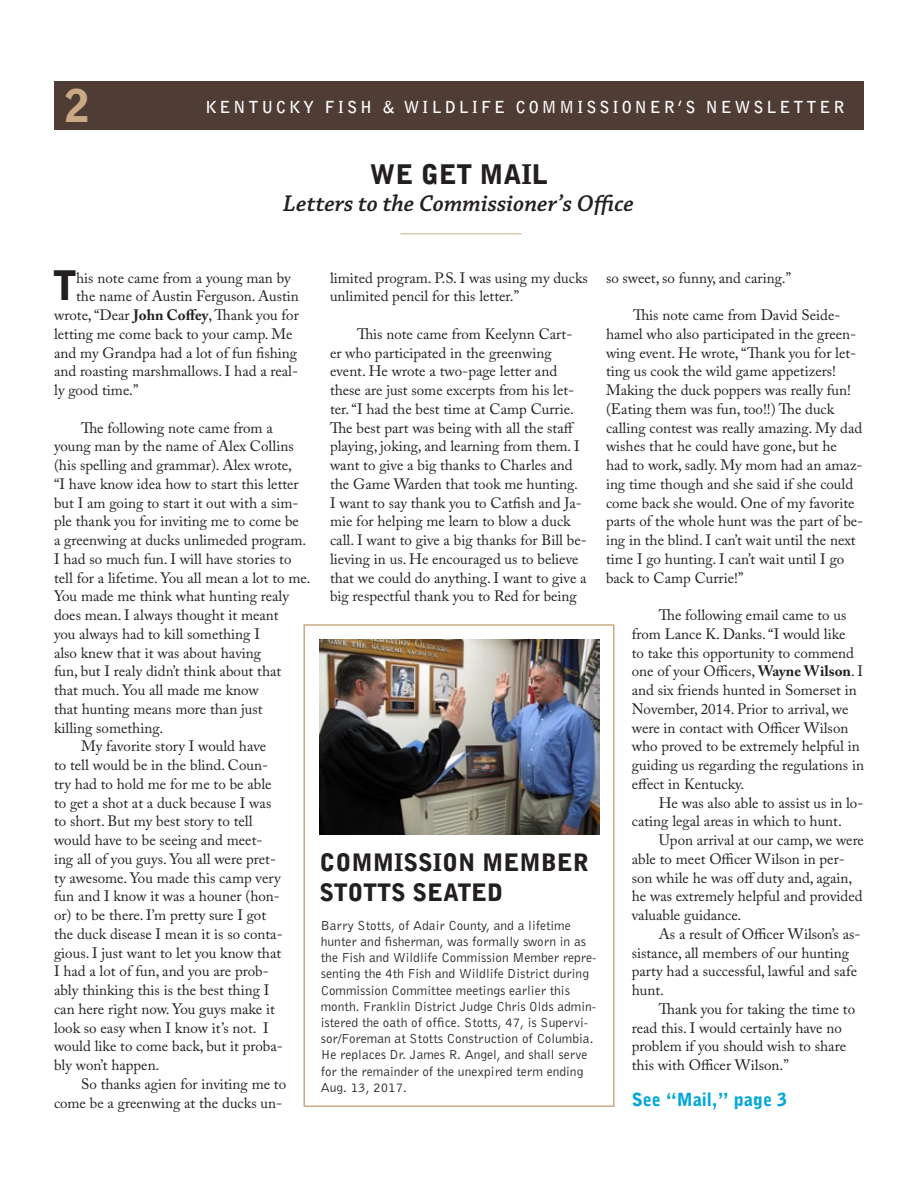
<style>
.page{position:relative;width:918px;height:1188px;background:#fff}
.page>*{position:absolute;margin:0;border:0;box-sizing:border-box;transform-origin:0 0}
.t1{font:900 45px "Bell Gothic Std";color:#caaa85}
.t2{font:900 40.65px "Bell Gothic BT";color:#231f20}
.t3{font:900 27px "Bell Gothic BT";color:#231f20}
.t4{font:italic 600 24px "Chaparral Pro";color:#231f20}
.t5{font:900 24px/30px "Bell Gothic BT";color:#231f20}
.t6{font:900 18px "Bell Gothic BT";color:#00a7d9}
.t7{font:700 16.5px "Bell Gothic Std";letter-spacing:.18em;color:#fff}
.t8{font:15px/18.8px "Adobe Caslon Pro";color:#231f20}
.t9{font:13.5px/16.2px "Bell Gothic BT";color:#231f20}
.s1{font-weight:700}
</style>
<div class="page">
<div style="left:54px;top:81px;width:810px;height:48px;background:#4f3c35"></div>
<hr style="left:400px;top:233px;width:121px;height:1px;background:#caaa85">
<div style="left:303px;top:624px;width:312px;height:483px;border:2px solid #caaa85"></div>
<img style="left:319px;top:640px;width:280px;height:195px">
<h1 class="t1" style="left:65px;top:80px;width:27px">2</h1>
<p class="t7" style="left:206px;top:97px;width:640px">KENTUCKY FISH &amp; WILDLIFE COMMISSIONER’S NEWSLETTER</p>
<h3 class="t3" style="left:370px;top:157px;width:179px">WE GET MAIL</h3>
<h3 class="t4" style="left:283px;top:190px;width:352px">Letters to the Commissioner’s Office</h3>
<h2 class="t2" style="left:53px;top:260px;width:24px">T</h2>
<p class="t8" style="left:76px;top:268px;width:216px">his note came from a young man by</p>
<p class="t8" style="left:76px;top:287px;width:224px">the name of Austin Ferguson. Austin</p>
<p class="t8" style="left:54px;top:306px;width:246px">wrote, “Dear <span class="s1">John Coffey</span>, Thank you for</p>
<p class="t8" style="left:54px;top:324px;width:240px">letting me come back to your camp. Me</p>
<p class="t8" style="left:54px;top:343px;width:245px">and my Grandpa had a lot of fun fishing</p>
<p class="t8" style="left:54px;top:362px;width:246px">and roasting marshmallows. I had a real-</p>
<p class="t8" style="left:54px;top:381px;width:86px">ly good time.”</p>
<p class="t8" style="left:81px;top:418px;width:193px">The following note came from a</p>
<p class="t8" style="left:54px;top:437px;width:241px">young man by the name of Alex Collins</p>
<p class="t8" style="left:54px;top:456px;width:240px">(his spelling and grammar). Alex wrote,</p>
<p class="t8" style="left:54px;top:474px;width:246px">“I have know idea how to start this letter</p>
<p class="t8" style="left:54px;top:493px;width:246px">but I am going to start it out with a sim-</p>
<p class="t8" style="left:54px;top:512px;width:247px">ple thank you for inviting me to come be</p>
<p class="t8" style="left:54px;top:531px;width:254px">a greenwing at ducks unlimeded program.</p>
<p class="t8" style="left:54px;top:549px;width:239px">I had so much fun. I will have stories to</p>
<p class="t8" style="left:54px;top:568px;width:258px">tell for a lifetime. You all mean a lot to me.</p>
<p class="t8" style="left:54px;top:587px;width:237px">You made me think what hunting realy</p>
<p class="t8" style="left:54px;top:606px;width:226px">does mean. I always thought it meant</p>
<p class="t8" style="left:54px;top:624px;width:207px">you always had to kill something I</p>
<p class="t8" style="left:54px;top:643px;width:209px">also knew that it was about having</p>
<p class="t8" style="left:54px;top:662px;width:229px">fun, but I realy didn’t think about that</p>
<p class="t8" style="left:54px;top:681px;width:206px">that much. You all made me know</p>
<p class="t8" style="left:54px;top:699px;width:210px">that hunting means more than just</p>
<p class="t8" style="left:54px;top:718px;width:111px">killing something.</p>
<p class="t8" style="left:81px;top:737px;width:187px">My favorite story I would have</p>
<p class="t8" style="left:54px;top:756px;width:216px">to tell would be in the blind. Coun-</p>
<p class="t8" style="left:54px;top:774px;width:219px">try had to hold me for me to be able</p>
<p class="t8" style="left:54px;top:793px;width:219px">to get a shot at a duck because I was</p>
<p class="t8" style="left:54px;top:812px;width:200px">to short. But my best story to tell</p>
<p class="t8" style="left:54px;top:831px;width:210px">would have to be seeing and meet-</p>
<p class="t8" style="left:54px;top:849px;width:224px">ing all of you guys. You all were pret-</p>
<p class="t8" style="left:54px;top:868px;width:228px">ty awesome. You made this camp very</p>
<p class="t8" style="left:54px;top:887px;width:227px">fun and I know it was a houner (hon-</p>
<p class="t8" style="left:54px;top:906px;width:214px">or) to be there. I’m pretty sure I got</p>
<p class="t8" style="left:54px;top:924px;width:230px">the duck disease I mean it is so conta-</p>
<p class="t8" style="left:54px;top:943px;width:229px">gious. I just want to let you know that</p>
<p class="t8" style="left:54px;top:962px;width:216px">I had a lot of fun, and you are prob-</p>
<p class="t8" style="left:54px;top:981px;width:217px">ably thinking this is the best thing I</p>
<p class="t8" style="left:54px;top:999px;width:222px">can here right now. You guys make it</p>
<p class="t8" style="left:54px;top:1018px;width:216px">look so easy when I know it’s not. I</p>
<p class="t8" style="left:54px;top:1037px;width:230px">would like to come back, but it proba-</p>
<p class="t8" style="left:54px;top:1056px;width:107px">bly won’t happen.</p>
<p class="t8" style="left:81px;top:1074px;width:207px">So thanks agien for inviting me to</p>
<p class="t8" style="left:54px;top:1093px;width:230px">come be a greenwing at the ducks un-</p>
<p class="t8" style="left:330px;top:268px;width:259px">limited program. P.S. I was using my ducks unlimited pencil for this letter.”</p>
<p class="t8" style="left:330px;top:324px;width:258px;text-indent:27px">This note came from Keelynn Cart&shy;er who participated in the greenwing event. He wrote a two-page letter and these are just some excerpts from his let&shy;ter. “I had the best time at Camp Currie.<br>The best part was being with all the staff playing, joking, and learning from them. I want to give a big thanks to Charles and the Game Warden that took me hunting.<br>I want to say thank you to Catfish and Ja&shy;mie for helping me learn to blow a duck call. I want to give a big thanks for Bill be&shy;lieving in us. He encouraged us to believe that we could do anything. I want to give a big respectful thank you to Red for being</p>
<h3 class="t5" style="left:320px;top:847px;width:271px">COMMISSION MEMBER<br>STOTTS SEATED</h3>
<p class="t9" style="left:321px;top:917px;width:277px">Barry Stotts, of Adair County, and a lifetime hunter and fisherman, was formally sworn in as the Fish and Wildlife Commission Member repre&shy;senting the 4th Fish and Wildlife District during Commission Committee meetings earlier this month. Franklin District Judge Chris Olds admin&shy;istered the oath of office. Stotts, 47, is Supervi&shy;sor/Foreman at Stotts Construction of Columbia.<br>He replaces Dr. James R. Angel, and shall serve for the remainder of the unexpired term ending Aug. 13, 2017.</p>
<p class="t8" style="left:606px;top:268px;width:187px">so sweet, so funny, and caring.”</p>
<p class="t8" style="left:606px;top:306px;width:259px;text-indent:27px">This note came from David Seide&shy;hamel who also participated in the green&shy;wing event. He wrote, “Thank you for let&shy;ting us cook the wild game appetizers!<br>Making the duck poppers was really fun! (Eating them was fun, too!!) The duck calling contest was really amazing. My dad wishes that he could have gone, but he<br>had to work, sadly. My mom had an amaz&shy;ing time though and she said if she could come back she would. One of my favorite parts of the whole hunt was the part of be&shy;ing in the blind. I can’t wait until the next time I go hunting. I can’t wait until I go back to Camp Currie!”</p>
<p class="t8" style="left:632px;top:606px;width:234px;text-indent:27px">The following email came to us from Lance K. Danks. “I would like<br>to take this opportunity to commend one of your Officers, <span class="s1">Wayne Wilson</span>. I and six friends hunted in Somerset in November, 2014. Prior to arrival, we were in contact with Officer Wilson who proved to be extremely helpful in guiding us regarding the regulations in effect in Kentucky.</p>
<p class="t8" style="left:632px;top:793px;width:233px;text-indent:27px">He was also able to assist us in lo&shy;cating legal areas in which to hunt.</p>
<p class="t8" style="left:632px;top:831px;width:234px;text-indent:27px">Upon arrival at our camp, we were able to meet Officer Wilson in per&shy;son while he was off duty and, again, he was extremely helpful and provided valuable guidance.</p>
<p class="t8" style="left:632px;top:924px;width:230px;text-indent:27px">As a result of Officer Wilson’s as&shy;sistance, all members of our hunting party had a successful, lawful and safe hunt.</p>
<p class="t8" style="left:632px;top:999px;width:225px;text-indent:27px">Thank you for taking the time to read this. I would certainly have no problem if you should wish to share this with Officer Wilson.”</p>
<p class="t6" style="left:632px;top:1088px;width:157px">See “Mail,” page 3</p>
</div>
